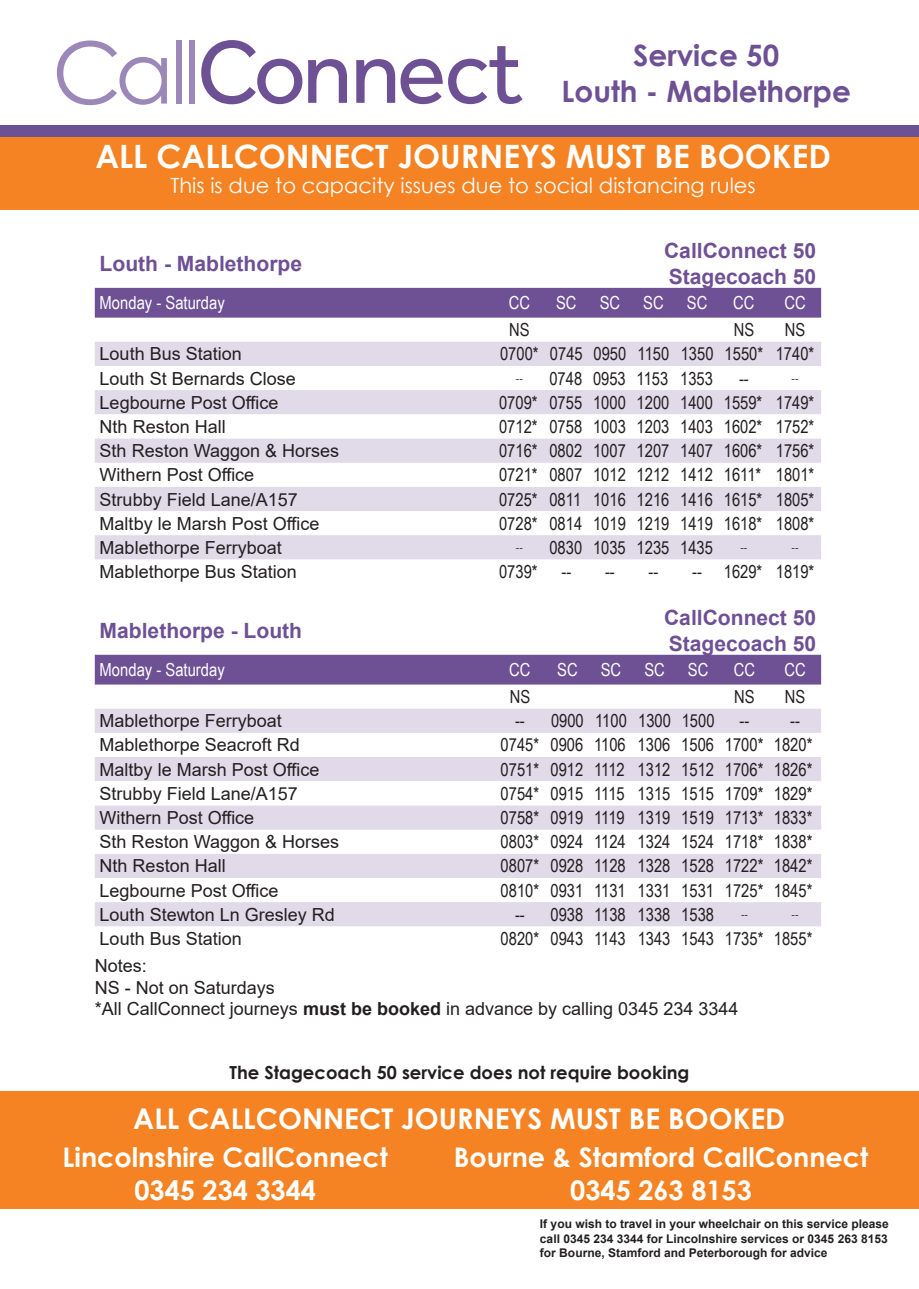
<style>
.page{position:relative;width:919px;height:1289px;background:#fff}
.page>*{position:absolute;margin:0;border:0;box-sizing:border-box;transform-origin:0 0}
.t1{font:700 32.1px "Century Gothic";color:#fff}
.t2{font:700 29.4px "Century Gothic";color:#6e5095}
.t3{font:700 28.5px "Century Gothic";color:#fff}
.t4{font:700 27px "Century Gothic";color:#fff}
.t5{font:700 21px/25.2px "Arial";color:#6e5095}
.t6{font:21px "Century Gothic";color:#fff}
.t7{font:18px "Arial Narrow";color:#231f20}
.t8{font:18px/21.6px "Arial";color:#231f20}
.t9{font:18px "Arial Narrow";color:#fff}
.t10{font:700 18px "Century Gothic";color:#231f20}
.t11{font:700 12px/14.4px "Arial";color:#231f20;text-align:justify}
.t12{font:10.5px "Times New Roman";color:#231f20}
.s1{font-weight:700}
</style>
<div class="page">
<div style="left:0;top:125px;width:918px;height:13px;background:#6e5095"></div>
<svg style="left:201px;top:40px;width:101px;height:64px"></svg>
<svg style="left:308px;top:59px;width:39px;height:44px"></svg>
<svg style="left:356px;top:59px;width:86px;height:45px"></svg>
<svg style="left:448px;top:46px;width:74px;height:58px"></svg>
<svg style="left:57px;top:40px;width:110px;height:65px"></svg>
<div style="left:176px;top:40px;width:6px;height:64px;background:#9c88b8"></div>
<div style="left:189px;top:40px;width:6px;height:64px;background:#9c88b8"></div>
<div style="left:0;top:137px;width:918px;height:73px;background:#f58323"></div>
<div style="left:0;top:1091px;width:918px;height:117px;background:#f58323"></div>
<div style="left:95px;top:288px;width:726px;height:29px;background:#6e5095"></div>
<svg style="left:95px;top:342px;width:726px;height:217px;fill:#e0dae9"></svg>
<div style="left:95px;top:654px;width:726px;height:30px;background:#6e5095"></div>
<svg style="left:95px;top:708px;width:726px;height:218px;fill:#e0dae9"></svg>
<p class="t2" style="left:633px;top:33px;width:148px">Service 50</p>
<p class="t2" style="left:561px;top:69px;width:291px">Louth - Mablethorpe</p>
<p class="t1" style="left:95px;top:132px;width:737px">ALL CALLCONNECT JOURNEYS MUST BE BOOKED</p>
<p class="t6" style="left:170px;top:171px;width:586px">This is due to capacity issues due to social distancing rules</p>
<p class="t5" style="left:100px;top:251px;width:204px">Louth - Mablethorpe</p>
<p class="t5" style="left:664px;top:239px;width:154px">CallConnect 50<br>Stagecoach 50</p>
<p class="t9" style="left:100px;top:290px;width:127px">Monday - Saturday</p>
<p class="t9" style="left:508px;top:290px;width:23px">CC</p>
<p class="t9" style="left:556px;top:290px;width:22px">SC</p>
<p class="t9" style="left:599px;top:290px;width:22px">SC</p>
<p class="t9" style="left:643px;top:290px;width:22px">SC</p>
<p class="t9" style="left:686px;top:290px;width:22px">SC</p>
<p class="t9" style="left:733px;top:290px;width:23px">CC</p>
<p class="t9" style="left:784px;top:290px;width:23px">CC</p>
<p class="t7" style="left:509px;top:317px;width:22px">NS</p>
<p class="t7" style="left:733px;top:317px;width:22px">NS</p>
<p class="t7" style="left:784px;top:317px;width:22px">NS</p>
<p class="t8" style="left:100px;top:343px;width:144px">Louth Bus Station</p>
<p class="t7" style="left:500px;top:341px;width:316px">0700* 0745 0950 1150 1350 1550* 1740*</p>
<p class="t8" style="left:100px;top:367px;width:198px">Louth St Bernards Close</p>
<p class="t12" style="left:516px;top:371px;width:8px">--</p>
<p class="t7" style="left:549px;top:365px;width:165px">0748 0953 1153 1353</p>
<p class="t7" style="left:739px;top:365px;width:11px">--</p>
<p class="t12" style="left:791px;top:371px;width:8px">--</p>
<p class="t8" style="left:100px;top:391px;width:180px">Legbourne Post Office</p>
<p class="t7" style="left:499px;top:389px;width:317px">0709* 0755 1000 1200 1400 1559* 1749*</p>
<p class="t8" style="left:100px;top:416px;width:128px">Nth Reston Hall</p>
<p class="t7" style="left:499px;top:413px;width:317px">0712* 0758 1003 1203 1403 1602* 1752*</p>
<p class="t8" style="left:100px;top:440px;width:241px">Sth Reston Waggon &amp; Horses</p>
<p class="t7" style="left:499px;top:437px;width:317px">0716* 0802 1007 1207 1407 1606* 1756*</p>
<p class="t8" style="left:100px;top:464px;width:156px">Withern Post Office</p>
<p class="t7" style="left:499px;top:462px;width:317px">0721* 0807 1012 1212 1412 1611* 1801*</p>
<p class="t8" style="left:100px;top:488px;width:200px">Strubby Field Lane/A157</p>
<p class="t7" style="left:499px;top:486px;width:317px">0725* 0811 1016 1216 1416 1615* 1805*</p>
<p class="t8" style="left:100px;top:512px;width:221px">Maltby le Marsh Post Office</p>
<p class="t7" style="left:499px;top:510px;width:317px">0728* 0814 1019 1219 1419 1618* 1808*</p>
<p class="t8" style="left:100px;top:536px;width:184px">Mablethorpe Ferryboat</p>
<p class="t12" style="left:516px;top:540px;width:8px">--</p>
<p class="t7" style="left:549px;top:534px;width:165px">0830 1035 1235 1435</p>
<p class="t12" style="left:740px;top:540px;width:8px">--</p>
<p class="t12" style="left:791px;top:540px;width:8px">--</p>
<p class="t8" style="left:100px;top:560px;width:199px">Mablethorpe Bus Station</p>
<p class="t7" style="left:499px;top:558px;width:40px">0739*</p>
<p class="t7" style="left:561px;top:558px;width:11px">--</p>
<p class="t7" style="left:605px;top:558px;width:11px">--</p>
<p class="t7" style="left:648px;top:558px;width:11px">--</p>
<p class="t7" style="left:692px;top:558px;width:124px">-- 1629* 1819*</p>
<p class="t5" style="left:100px;top:618px;width:204px">Mablethorpe - Louth</p>
<p class="t5" style="left:664px;top:605px;width:154px">CallConnect 50<br>Stagecoach 50</p>
<p class="t9" style="left:100px;top:656px;width:127px">Monday - Saturday</p>
<p class="t9" style="left:509px;top:656px;width:23px">CC</p>
<p class="t9" style="left:557px;top:656px;width:22px">SC</p>
<p class="t9" style="left:600px;top:656px;width:22px">SC</p>
<p class="t9" style="left:644px;top:656px;width:22px">SC</p>
<p class="t9" style="left:688px;top:656px;width:22px">SC</p>
<p class="t9" style="left:733px;top:656px;width:23px">CC</p>
<p class="t9" style="left:784px;top:656px;width:23px">CC</p>
<p class="t7" style="left:509px;top:683px;width:22px">NS</p>
<p class="t7" style="left:734px;top:683px;width:22px">NS</p>
<p class="t7" style="left:784px;top:683px;width:22px">NS</p>
<p class="t8" style="left:100px;top:710px;width:184px">Mablethorpe Ferryboat</p>
<p class="t7" style="left:515px;top:707px;width:11px">--</p>
<p class="t7" style="left:551px;top:707px;width:165px">0900 1100 1300 1500</p>
<p class="t7" style="left:739px;top:707px;width:11px">--</p>
<p class="t7" style="left:790px;top:707px;width:11px">--</p>
<p class="t8" style="left:100px;top:734px;width:202px">Mablethorpe Seacroft Rd</p>
<p class="t7" style="left:500px;top:732px;width:313px">0745* 0906 1106 1306 1506 1700* 1820*</p>
<p class="t8" style="left:100px;top:758px;width:221px">Maltby le Marsh Post Office</p>
<p class="t7" style="left:500px;top:756px;width:313px">0751* 0912 1112 1312 1512 1706* 1826*</p>
<p class="t8" style="left:100px;top:782px;width:200px">Strubby Field Lane/A157</p>
<p class="t7" style="left:500px;top:780px;width:313px">0754* 0915 1115 1315 1515 1709* 1829*</p>
<p class="t8" style="left:100px;top:807px;width:156px">Withern Post Office</p>
<p class="t7" style="left:500px;top:804px;width:313px">0758* 0919 1119 1319 1519 1713* 1833*</p>
<p class="t8" style="left:100px;top:831px;width:241px">Sth Reston Waggon &amp; Horses</p>
<p class="t7" style="left:500px;top:828px;width:313px">0803* 0924 1124 1324 1524 1718* 1838*</p>
<p class="t8" style="left:100px;top:855px;width:128px">Nth Reston Hall</p>
<p class="t7" style="left:500px;top:852px;width:313px">0807* 0928 1128 1328 1528 1722* 1842*</p>
<p class="t8" style="left:100px;top:879px;width:180px">Legbourne Post Office</p>
<p class="t7" style="left:500px;top:877px;width:313px">0810* 0931 1131 1331 1531 1725* 1845*</p>
<p class="t8" style="left:100px;top:903px;width:237px">Louth Stewton Ln Gresley Rd</p>
<p class="t7" style="left:515px;top:901px;width:11px">--</p>
<p class="t7" style="left:550px;top:901px;width:165px">0938 1138 1338 1538</p>
<p class="t12" style="left:741px;top:906px;width:8px">--</p>
<p class="t12" style="left:791px;top:906px;width:8px">--</p>
<p class="t8" style="left:100px;top:927px;width:144px">Louth Bus Station</p>
<p class="t7" style="left:500px;top:925px;width:313px">0820* 0943 1143 1343 1543 1735* 1855*</p>
<p class="t8" style="left:95px;top:954px;width:645px">Notes:<br>NS - Not on Saturdays<br>*All CallConnect journeys <span class="s1">must be booked</span> in advance by calling 0345 234 3344</p>
<p class="t10" style="left:229px;top:1059px;width:461px">The Stagecoach 50 service does not require booking</p>
<p class="t3" style="left:133px;top:1096px;width:653px">ALL CALLCONNECT JOURNEYS MUST BE BOOKED</p>
<p class="t4" style="left:63px;top:1136px;width:327px">Lincolnshire CallConnect</p>
<p class="t4" style="left:134px;top:1169px;width:183px">0345 234 3344</p>
<p class="t4" style="left:454px;top:1136px;width:416px">Bourne &amp; Stamford CallConnect</p>
<p class="t4" style="left:570px;top:1169px;width:183px">0345 263 8153</p>
<p class="t11" style="left:540px;top:1216px;width:350px">If you wish to travel in your wheelchair on this service please call 0345 234 3344 for Lincolnshire services or 0345 263 8153 for Bourne, Stamford and Peterborough for advice</p>
</div>
